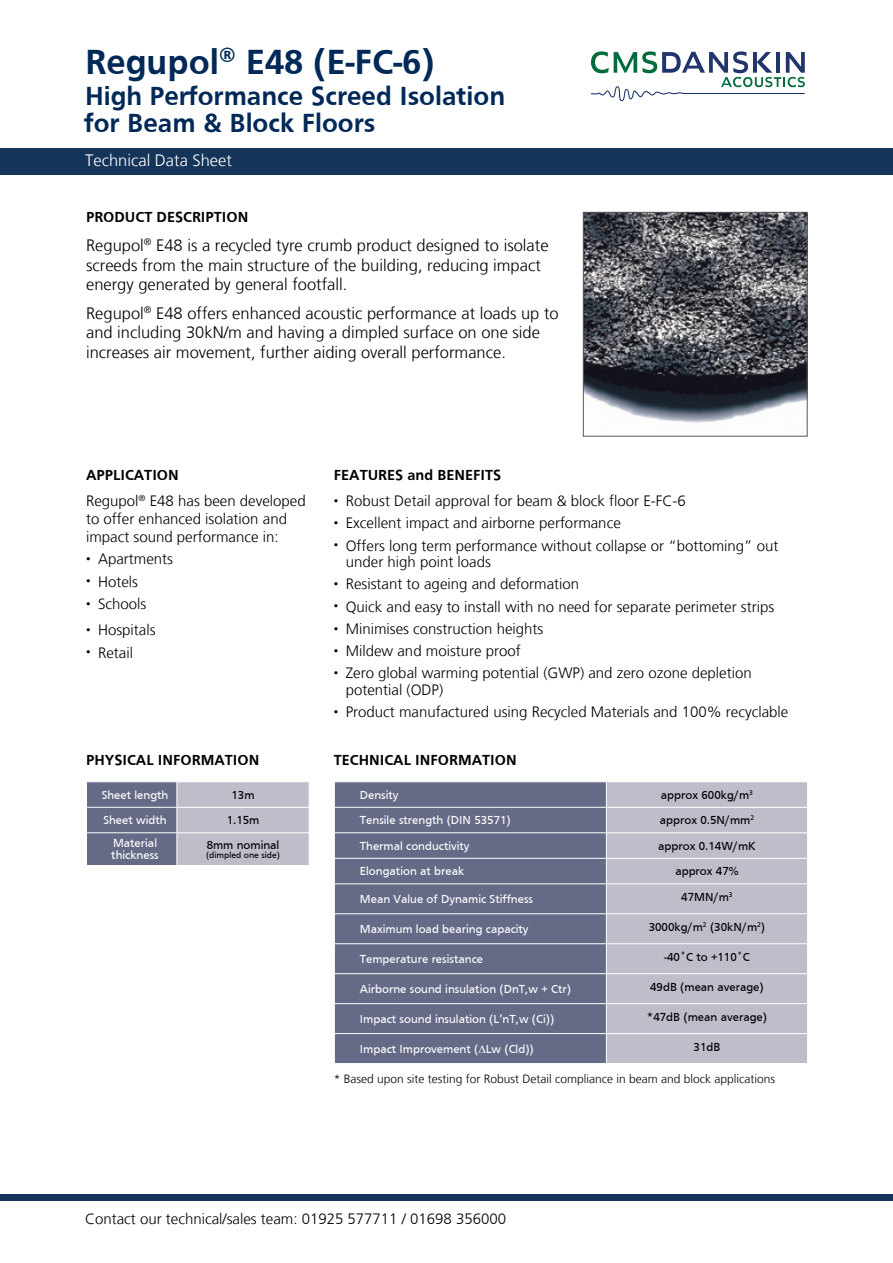
<style>
.page{position:relative;width:893px;height:1263px;background:#fff}
.page>*{position:absolute;margin:0;border:0;box-sizing:border-box;transform-origin:0 0}
.t1{font:700 36px "Frutiger";color:#002957}
.t2{font:700 27px/27px "Frutiger";color:#002957}
.t3{font:300 16.5px/19.8px "Frutiger LT";color:#000}
.t4{font:300 16.5px "Frutiger LT";color:#fff}
.t5{font:300 15px/16.5px "Frutiger LT";color:#000}
.t6{font:700 15px "Frutiger";color:#000}
.t7{font:12px/12px "Frutiger";color:#fff}
.t8{font:12px "Frutiger";color:#000}
.t9{font:300 12px "Frutiger LT";color:#000}
.t10{font:9px "Frutiger";color:#000}
.s1{font-size:9px}
</style>
<div class="page">
<div style="left:0;top:148px;width:893px;height:26px;background:#153459"></div>
<div style="left:0;top:1194px;width:893px;height:6px;background:#153459"></div>
<svg style="left:591px;top:51px;width:214px;height:50px"></svg>
<img style="left:585px;top:214px;width:220px;height:209px">
<div style="left:583px;top:212px;width:224px;height:224px;border:1px solid #58595b"></div>
<svg style="left:86px;top:782px;width:223px;height:83px;background:#9c9eb1"></svg>
<hr style="left:86px;top:832px;width:91px;height:1px;background:#fff">
<hr style="left:86px;top:833px;width:1px;height:32px;background:#fff">
<hr style="left:177px;top:832px;width:133px;height:1px;background:#fff">
<hr style="left:177px;top:833px;width:1px;height:32px;background:#fff">
<div style="left:335px;top:782px;width:271px;height:281px;background:#656a87"></div>
<div style="left:607px;top:782px;width:200px;height:281px;background:#bebecb"></div>
<hr style="left:334px;top:807px;width:272px;height:1px;background:#fff">
<hr style="left:606px;top:807px;width:202px;height:1px;background:#fff">
<hr style="left:334px;top:832px;width:272px;height:1px;background:#fff">
<hr style="left:606px;top:832px;width:202px;height:1px;background:#fff">
<hr style="left:334px;top:858px;width:272px;height:1px;background:#fff">
<hr style="left:606px;top:858px;width:202px;height:1px;background:#fff">
<hr style="left:334px;top:883px;width:272px;height:1px;background:#fff">
<hr style="left:606px;top:883px;width:202px;height:1px;background:#fff">
<hr style="left:334px;top:913px;width:272px;height:1px;background:#fff">
<hr style="left:606px;top:913px;width:202px;height:1px;background:#fff">
<hr style="left:334px;top:943px;width:272px;height:1px;background:#fff">
<hr style="left:606px;top:943px;width:202px;height:1px;background:#fff">
<hr style="left:334px;top:973px;width:272px;height:1px;background:#fff">
<hr style="left:606px;top:973px;width:202px;height:1px;background:#fff">
<hr style="left:334px;top:1003px;width:272px;height:1px;background:#fff">
<hr style="left:606px;top:1003px;width:202px;height:1px;background:#fff">
<hr style="left:334px;top:1033px;width:272px;height:1px;background:#fff">
<svg style="left:334px;top:782px;width:1px;height:222px"></svg>
<hr style="left:606px;top:1033px;width:202px;height:1px;background:#fff">
<svg style="left:606px;top:782px;width:1px;height:252px"></svg>
<h1 class="t1" style="left:85px;top:41px;width:351px">Regupol<sup>®</sup> E48 (E-FC-6)</h1>
<h2 class="t2" style="left:85px;top:82px;width:422px">High Performance Screed Isolation for Beam &amp; Block Floors</h2>
<p class="t4" style="left:85px;top:151px;width:148px">Technical Data Sheet</p>
<p class="t6" style="left:86px;top:209px;width:164px">PRODUCT DESCRIPTION</p>
<p class="t3" style="left:86px;top:235px;width:464px">Regupol<sup>®</sup> E48 is a recycled tyre crumb product designed to isolate screeds from the main structure of the building, reducing impact energy generated by general footfall.</p>
<p class="t3" style="left:86px;top:303px;width:474px">Regupol<sup>®</sup> E48 offers enhanced acoustic performance at loads up to and including 30kN/m and having a dimpled surface on one side increases air movement, further aiding overall performance.</p>
<p class="t6" style="left:86px;top:466px;width:94px">APPLICATION</p>
<p class="t5" style="left:86px;top:492px;width:221px;line-height:18px">Regupol<sup>®</sup> E48 has been developed to offer enhanced isolation and impact sound performance in:</p>
<p class="t5" style="left:86px;top:551px;width:88px"><span class="s1">•</span> Apartments</p>
<p class="t5" style="left:86px;top:573px;width:54px"><span class="s1">•</span> Hotels</p>
<p class="t5" style="left:86px;top:596px;width:62px"><span class="s1">•</span> Schools</p>
<p class="t5" style="left:86px;top:622px;width:71px"><span class="s1">•</span> Hospitals</p>
<p class="t5" style="left:86px;top:644px;width:48px"><span class="s1">•</span> Retail</p>
<p class="t6" style="left:334px;top:466px;width:169px">FEATURES and BENEFITS</p>
<p class="t5" style="left:334px;top:493px;width:354px"><span class="s1">•</span> Robust Detail approval for beam &amp; block floor E-FC-6</p>
<p class="t5" style="left:334px;top:515px;width:288px"><span class="s1">•</span> Excellent impact and airborne performance</p>
<p class="t5" style="left:346px;top:537px;width:434px;text-indent:-12px"><span class="s1">•</span> Offers long term performance without collapse or “bottoming” out under high point loads</p>
<p class="t5" style="left:334px;top:576px;width:247px"><span class="s1">•</span> Resistant to ageing and deformation</p>
<p class="t5" style="left:334px;top:598px;width:442px"><span class="s1">•</span> Quick and easy to install with no need for separate perimeter strips</p>
<p class="t5" style="left:334px;top:621px;width:211px"><span class="s1">•</span> Minimises construction heights</p>
<p class="t5" style="left:334px;top:643px;width:189px"><span class="s1">•</span> Mildew and moisture proof</p>
<p class="t5" style="left:346px;top:665px;width:407px;text-indent:-12px"><span class="s1">•</span> Zero global warming potential (GWP) and zero ozone depletion potential (ODP)</p>
<p class="t5" style="left:334px;top:704px;width:456px"><span class="s1">•</span> Product manufactured using Recycled Materials and 100% recyclable</p>
<p class="t6" style="left:86px;top:751px;width:175px">PHYSICAL INFORMATION</p>
<p class="t6" style="left:334px;top:751px;width:184px">TECHNICAL INFORMATION</p>
<p class="t7" style="left:102px;top:789px;width:68px">Sheet length</p>
<p class="t8" style="left:232px;top:788px;width:25px">13m</p>
<p class="t7" style="left:103px;top:814px;width:65px">Sheet width</p>
<p class="t8" style="left:227px;top:813px;width:34px">1.15m</p>
<p class="t7" style="left:111px;top:837px;width:49px">Material thickness</p>
<p class="t8" style="left:207px;top:838px;width:74px">8mm nominal</p>
<p class="t10" style="left:206px;top:850px;width:75px">(dimpled one side)</p>
<p class="t7" style="left:360px;top:789px;width:40px">Density</p>
<p class="t8" style="left:661px;top:788px;width:94px">approx 600kg/m<sup>3</sup></p>
<p class="t7" style="left:360px;top:814px;width:152px">Tensile strength (DIN 53571)</p>
<p class="t8" style="left:660px;top:813px;width:96px">approx 0.5N/mm<sup>2</sup></p>
<p class="t7" style="left:360px;top:840px;width:111px">Thermal conductivity</p>
<p class="t8" style="left:658px;top:839px;width:99px">approx 0.14W/mK</p>
<p class="t7" style="left:360px;top:865px;width:106px">Elongation at break</p>
<p class="t8" style="left:675px;top:864px;width:65px">approx 47%</p>
<p class="t7" style="left:360px;top:893px;width:175px">Mean Value of Dynamic Stiffness</p>
<p class="t8" style="left:681px;top:890px;width:53px">47MN/m<sup>3</sup></p>
<p class="t7" style="left:360px;top:923px;width:170px">Maximum load bearing capacity</p>
<p class="t8" style="left:649px;top:920px;width:118px">3000kg/m<sup>2</sup> (30kN/m<sup>2</sup>)</p>
<p class="t7" style="left:360px;top:953px;width:125px">Temperature resistance</p>
<p class="t8" style="left:664px;top:950px;width:87px">-40˚C to +110˚C</p>
<p class="t7" style="left:360px;top:983px;width:213px">Airborne sound insulation (DnT,w + Ctr)</p>
<p class="t8" style="left:650px;top:980px;width:115px">49dB (mean average)</p>
<p class="t7" style="left:360px;top:1013px;width:196px">Impact sound insulation (L’nT,w (Ci))</p>
<p class="t8" style="left:647px;top:1010px;width:121px">*47dB (mean average)</p>
<p class="t7" style="left:360px;top:1043px;width:175px">Impact Improvement (∆Lw (Cld))</p>
<p class="t8" style="left:694px;top:1040px;width:28px">31dB</p>
<p class="t9" style="left:334px;top:1072px;width:443px">* Based upon site testing for Robust Detail compliance in beam and block applications</p>
<p class="t5" style="left:85px;top:1211px;width:423px">Contact our technical/sales team: 01925 577711 / 01698 356000</p>
</div>
